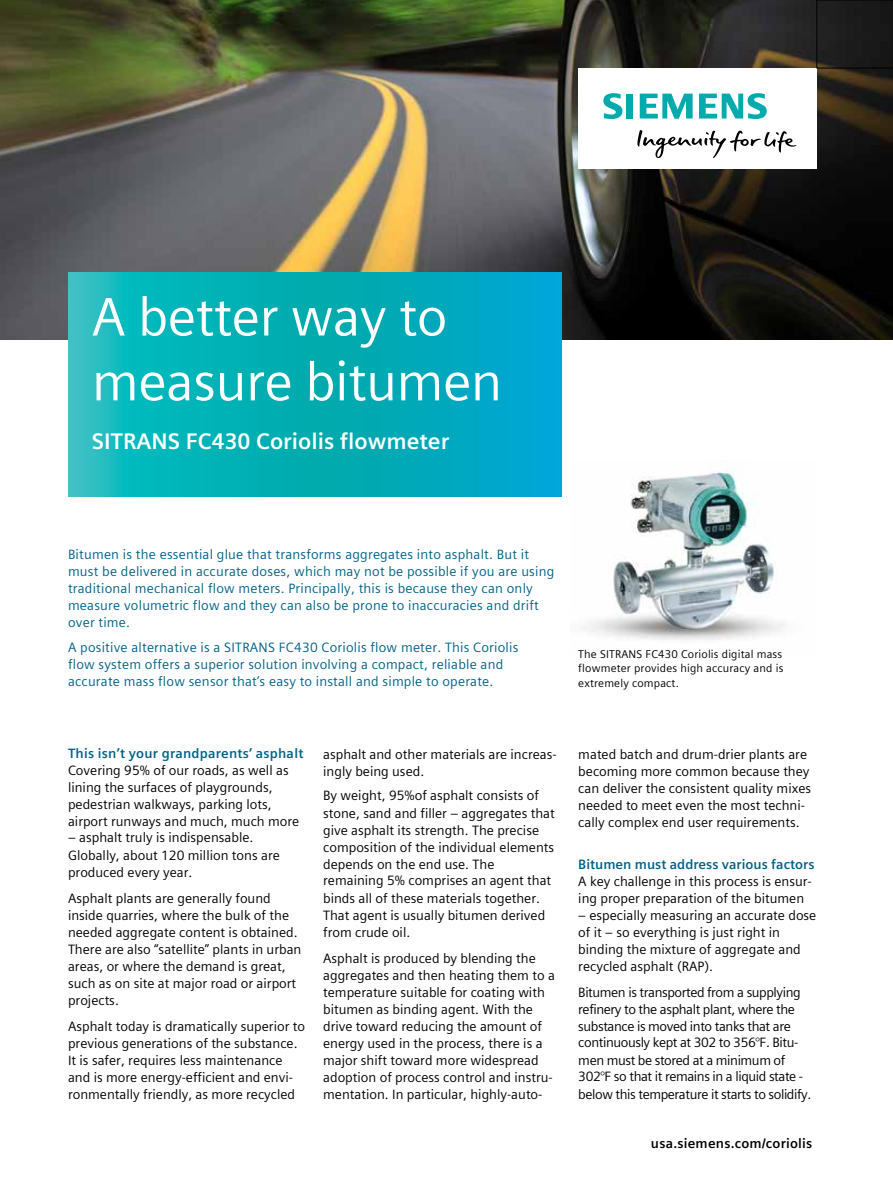
<style>
.page{position:relative;width:893px;height:1191px;background:#fff}
.page>*{position:absolute;margin:0;border:0;box-sizing:border-box;transform-origin:0 0}
.t1{font:54px/64.8px "Siemens Sans Global";letter-spacing:-.01em;color:#fff}
.t2{font:700 22.5px "Siemens Sans Global";color:#fff}
.t3{font:13.5px/17px "Siemens Sans Global";color:#000}
.t4{font:13.5px/17px "Siemens Sans Global";letter-spacing:.015em;color:#006288}
.t5{font:13.5px/16.8px "Siemens Sans Global";letter-spacing:-.03em;color:#000}
.t6{font:700 13.5px "Siemens Sans Global";color:#006288}
.t7{font:700 13.5px "Siemens Sans Global";letter-spacing:.015em;color:#000}
.t8{font:11.25px/14.7px "Siemens Sans Global";letter-spacing:.015em;color:#000;text-align:justify}
</style>
<div class="page">
<img style="left:0;top:0;width:893px;height:340px">
<div style="left:578px;top:68px;width:238px;height:101px;background:#fff"></div>
<svg style="left:637px;top:130px;width:159px;height:28px"></svg>
<svg style="left:603px;top:93px;width:30px;height:26px"></svg>
<svg style="left:640px;top:94px;width:53px;height:25px"></svg>
<svg style="left:699px;top:93px;width:68px;height:26px"></svg>
<img style="left:582px;top:470px;width:203px;height:170px">
<div style="left:816px;top:0;width:77px;height:68px;border:1px solid #000"></div>
<svg style="left:68px;top:272px;width:493px;height:224px;background:#04aebb"></svg>
<h1 class="t1" style="left:92px;top:285px;width:412px">A better way to measure bitumen</h1>
<h2 class="t2" style="left:92px;top:424px;width:359px">SITRANS FC430 Coriolis flowmeter</h2>
<p class="t4" style="left:68px;top:545px;width:488px">Bitumen is the essential glue that transforms aggregates into asphalt. But it must be delivered in accurate doses, which may not be possible if you are using traditional mechanical flow meters. Principally, this is because they can only measure volumetric flow and they can also be prone to inaccuracies and drift over time.</p>
<p class="t4" style="left:68px;top:639px;width:452px">A positive alternative is a SITRANS FC430 Coriolis flow meter. This Coriolis flow system offers a superior solution involving a compact, reliable and accurate mass flow sensor that’s easy to install and simple to operate.</p>
<p class="t8" style="left:578px;top:646px;width:207px">The SITRANS FC430 Coriolis digital mass flowmeter provides high accuracy and is extremely compact.</p>
<p class="t6" style="left:68px;top:742px;width:237px">This isn’t your grandparents’ asphalt</p>
<p class="t3" style="left:68px;top:761px;width:233px">Covering 95% of our roads, as well as lining the surfaces of playgrounds, pedestrian walkways, parking lots, airport runways and much, much more</p>
<p class="t3" style="left:68px;top:829px;width:213px">– asphalt truly is indispensable.<br>Globally, about 120 million tons are produced every year.</p>
<p class="t3" style="left:68px;top:890px;width:235px">Asphalt plants are generally found inside quarries, where the bulk of the needed aggregate content is obtained.<br>There are also “satellite” plants in urban areas, or where the demand is great, such as on site at major road or airport projects.</p>
<p class="t3" style="left:68px;top:1017px;width:239px">Asphalt today is dramatically superior to previous generations of the substance.<br>It is safer, requires less maintenance and is more energy-efficient and envi&shy;ronmentally friendly, as more recycled</p>
<p class="t3" style="left:323px;top:745px;width:235px">asphalt and other materials are increas&shy;ingly being used.</p>
<p class="t3" style="left:323px;top:787px;width:233px">By weight, 95%of asphalt consists of stone, sand and filler – aggregates that give asphalt its strength. The precise composition of the individual elements depends on the end use. The remaining 5% comprises an agent that</p>
<p class="t3" style="left:323px;top:889px;width:224px">binds all of these materials together.<br>That agent is usually bitumen derived from crude oil.</p>
<p class="t3" style="left:323px;top:949px;width:233px">Asphalt is produced by blending the aggregates and then heating them to a temperature suitable for coating with bitumen as binding agent. With the drive toward reducing the amount of energy used in the process, there is a major shift toward more widespread adoption of process control and instru&shy;mentation. In particular, highly-auto-</p>
<p class="t3" style="left:578px;top:745px;width:234px">mated batch and drum-drier plants are becoming more common because they can deliver the consistent quality mixes needed to meet even the most techni&shy;cally complex end user requirements.</p>
<p class="t6" style="left:578px;top:854px;width:238px">Bitumen must address various factors</p>
<p class="t3" style="left:578px;top:873px;width:235px">A key challenge in this process is ensur&shy;ing proper preparation of the bitumen</p>
<p class="t3" style="left:578px;top:907px;width:240px">– especially measuring an accurate dose of it – so everything is just right in binding the mixture of aggregate and recycled asphalt (RAP).</p>
<p class="t5" style="left:578px;top:983px;width:224px">Bitumen is transported from a supplying refinery to the asphalt plant, where the substance is moved into tanks that are continuously kept at 302 to 356°F. Bitu-</p>
<p class="t5" style="left:578px;top:1052px;width:226px;line-height:16.4px">men must be stored at a minimum of<br>302°F so that it remains in a liquid state -</p>
<p class="t5" style="left:578px;top:1086px;width:235px">below this temperature it starts to solidify.</p>
<p class="t7" style="left:651px;top:1132px;width:163px">usa.siemens.com/coriolis</p>
</div>
